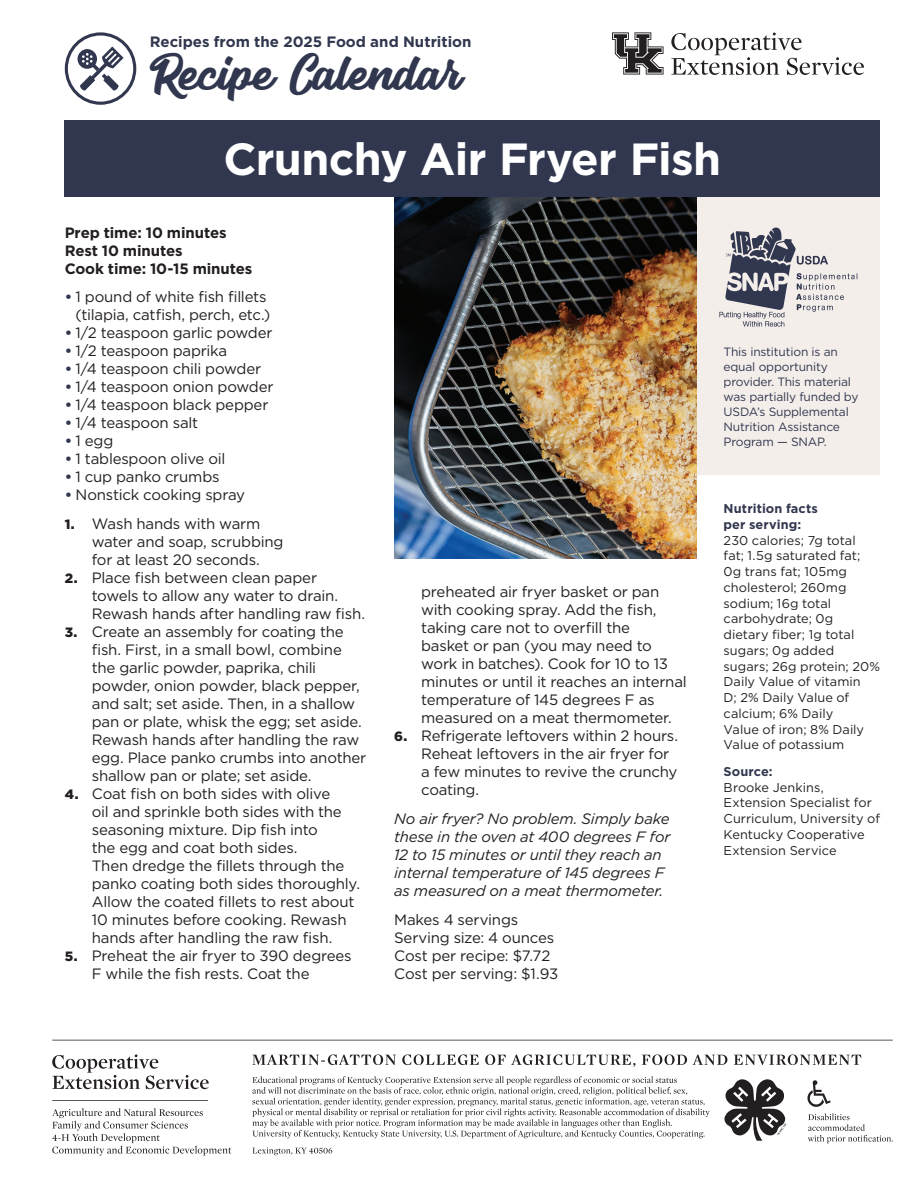
<style>
.page{position:relative;width:918px;height:1188px;background:#fff}
.page>*{position:absolute;margin:0;border:0;box-sizing:border-box;transform-origin:0 0}
.t1{font:700 45px "Gotham";letter-spacing:-.015em;color:#fff}
.t2{font:45px "Seact Clean";color:#31374e}
.t3{font:15px/18px "Gotham";letter-spacing:-.015em;color:#231f20}
.t4{font:italic 15px/18px "Gotham";letter-spacing:-.015em;color:#231f20}
.t5{font:700 15px/18px "Gotham";letter-spacing:-.01em;color:#231f20}
.t6{font:700 15px "Gotham";color:#31374e}
.t7{font:12.75px/15.8px "Gotham";letter-spacing:.005em;color:#231f20}
.t8{font:700 12.75px/15.8px "Gotham";letter-spacing:.01em;color:#31374e}
.t9{font:12px/15px "Gotham";letter-spacing:-.015em;color:#31374e}
.s1{font-weight:700;color:#31374e}
.s2{font-weight:900;font-size:13.5px}
</style>
<div class="page">
<svg style="left:65px;top:32px;width:71px;height:73px"></svg>
<div style="left:697px;top:197px;width:183px;height:277px;background:#f4eeeb"></div>
<svg style="left:719px;top:228px;width:139px;height:99px"></svg>
<svg style="left:612px;top:32px;width:252px;height:43px"></svg>
<svg style="left:52px;top:1040px;width:841px;height:116px"></svg>
<div style="left:65px;top:121px;width:815px;height:76px;background:#31374e"></div>
<img style="left:394px;top:197px;width:303px;height:361px">
<p class="t6" style="left:150px;top:31px;width:323px">Recipes from the 2025 Food and Nutrition</p>
<h1 class="t2" style="left:150px;top:36px;width:312px">Recipe Calendar</h1>
<h1 class="t1" style="left:224px;top:130px;width:499px">Crunchy Air Fryer Fish</h1>
<p class="t5" style="left:65px;top:223px;width:189px">Prep time: 10 minutes<br>Rest 10 minutes<br>Cook time: 10-15 minutes</p>
<p class="t3" style="left:65px;top:288px;width:207px;text-align:right"><span class="s1">•</span> 1 pound of white fish fillets (tilapia, catfish, perch, etc.)</p>
<p class="t3" style="left:65px;top:324px;width:209px"><span class="s1">•</span> 1/2 teaspoon garlic powder</p>
<p class="t3" style="left:65px;top:342px;width:164px"><span class="s1">•</span> 1/2 teaspoon paprika</p>
<p class="t3" style="left:65px;top:360px;width:198px"><span class="s1">•</span> 1/4 teaspoon chili powder</p>
<p class="t3" style="left:65px;top:378px;width:210px"><span class="s1">•</span> 1/4 teaspoon onion powder</p>
<p class="t3" style="left:65px;top:396px;width:205px"><span class="s1">•</span> 1/4 teaspoon black pepper</p>
<p class="t3" style="left:65px;top:414px;width:135px"><span class="s1">•</span> 1/4 teaspoon salt</p>
<p class="t3" style="left:65px;top:432px;width:50px"><span class="s1">•</span> 1 egg</p>
<p class="t3" style="left:65px;top:450px;width:162px"><span class="s1">•</span> 1 tablespoon olive oil</p>
<p class="t3" style="left:65px;top:468px;width:156px"><span class="s1">•</span> 1 cup panko crumbs</p>
<p class="t3" style="left:65px;top:486px;width:182px"><span class="s1">•</span> Nonstick cooking spray</p>
<p class="t3" style="left:92px;top:515px;width:193px;text-indent:-27px"><span class="s2">1.</span> Wash hands with warm water and soap, scrubbing for at least 20 seconds.</p>
<p class="t3" style="left:92px;top:569px;width:275px;text-indent:-27px"><span class="s2">2.</span> Place fish between clean paper towels to allow any water to drain.<br>Rewash hands after handling raw fish.</p>
<p class="t3" style="left:92px;top:623px;width:276px;text-indent:-27px"><span class="s2">3.</span> Create an assembly for coating the fish. First, in a small bowl, combine the garlic powder, paprika, chili powder, onion powder, black pepper, and salt; set aside. Then, in a shallow pan or plate, whisk the egg; set aside.<br>Rewash hands after handling the raw egg. Place panko crumbs into another shallow pan or plate; set aside.</p>
<p class="t3" style="left:92px;top:785px;width:270px;text-indent:-27px"><span class="s2">4.</span> Coat fish on both sides with olive<br>oil and sprinkle both sides with the seasoning mixture. Dip fish into<br>the egg and coat both sides.<br>Then dredge the fillets through the panko coating both sides thoroughly.<br>Allow the coated fillets to rest about 10 minutes before cooking. Rewash hands after handling the raw fish.</p>
<p class="t3" style="left:92px;top:947px;width:261px;text-indent:-27px"><span class="s2">5.</span> Preheat the air fryer to 390 degrees<br>F while the fish rests. Coat the</p>
<p class="t3" style="left:421px;top:583px;width:267px">preheated air fryer basket or pan with cooking spray. Add the fish, taking care not to overfill the<br>basket or pan (you may need to work in batches). Cook for 10 to 13 minutes or until it reaches an internal temperature of 145 degrees F as measured on a meat thermometer.</p>
<p class="t3" style="left:421px;top:727px;width:258px;text-indent:-27px"><span class="s2">6.</span> Refrigerate leftovers within 2 hours.<br>Reheat leftovers in the air fryer for a few minutes to revive the crunchy coating.</p>
<p class="t4" style="left:394px;top:810px;width:278px">No air fryer? No problem. Simply bake these in the oven at 400 degrees F for 12 to 15 minutes or until they reach an internal temperature of 145 degrees F as measured on a meat thermometer.</p>
<p class="t3" style="left:394px;top:910px;width:166px">Makes 4 servings<br>Serving size: 4 ounces<br>Cost per recipe: $7.72<br>Cost per serving: $1.93</p>
<p class="t9" style="left:724px;top:344px;width:136px">This institution is an equal opportunity provider. This material was partially funded by<br>USDA’s Supplemental<br>Nutrition Assistance<br>Program — SNAP.</p>
<p class="t8" style="left:724px;top:501px;width:96px">Nutrition facts per serving:</p>
<p class="t7" style="left:724px;top:532px;width:158px">230 calories; 7g total<br>fat; 1.5g saturated fat;<br>0g trans fat; 105mg cholesterol; 260mg sodium; 16g total carbohydrate; 0g dietary fiber; 1g total sugars; 0g added sugars; 26g protein; 20%<br>Daily Value of vitamin<br>D; 2% Daily Value of calcium; 6% Daily<br>Value of iron; 8% Daily<br>Value of potassium</p>
<p class="t8" style="left:724px;top:763px;width:51px">Source:</p>
<p class="t7" style="left:724px;top:779px;width:158px">Brooke Jenkins,<br>Extension Specialist for<br>Curriculum, University of<br>Kentucky Cooperative<br>Extension Service</p>
</div>
